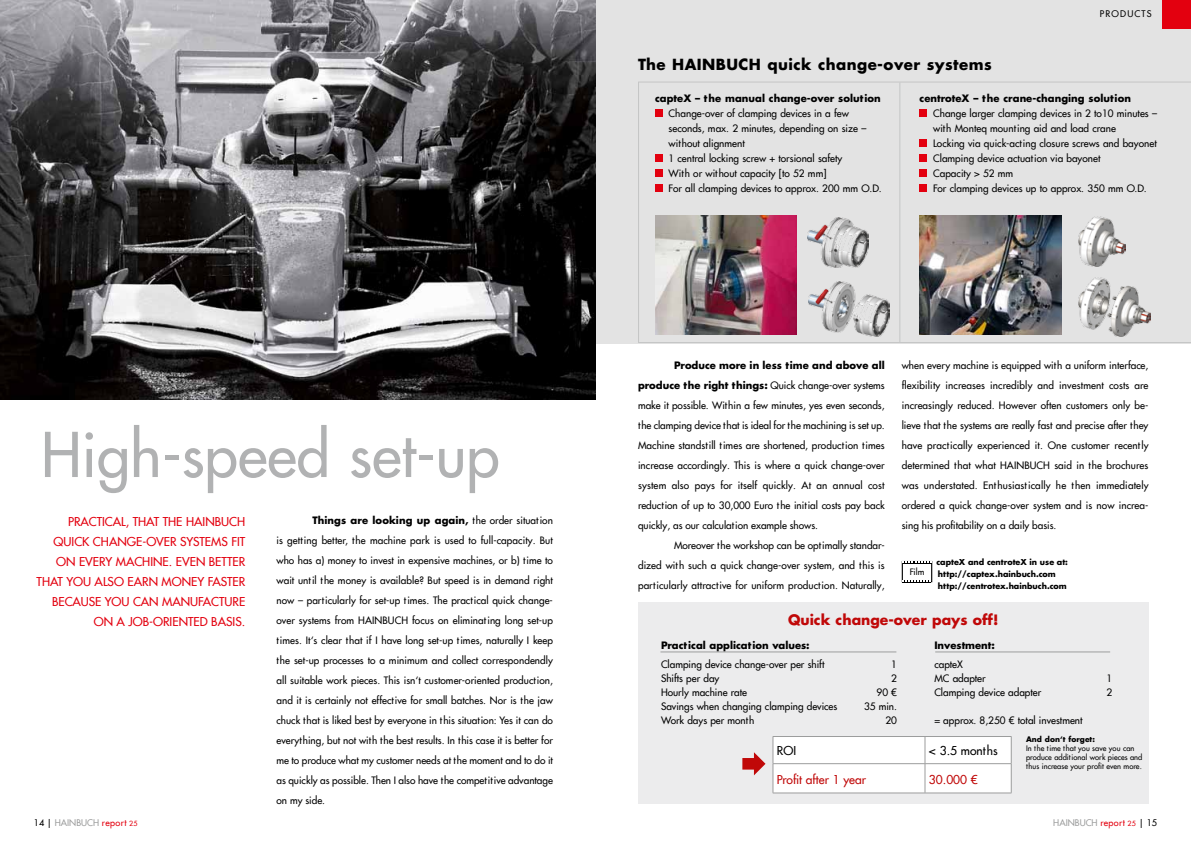
<style>
.page{position:relative;width:1191px;height:842px;background:#fff}
.page>*{position:absolute;margin:0;border:0;box-sizing:border-box;transform-origin:0 0}
.t1{font:500 60px "Futura Com";color:#b1b2b3}
.t2{font:700 15px "Futura Com";letter-spacing:.03em;color:#000}
.t3{font:700 14px "Futura Com";color:#c00808}
.t4{font:500 12px "Futura Com";color:#e3000f}
.t5{font:500 12px "Futura Com";color:#c00808}
.t6{font:500 12px "Futura Com";color:#000}
.t7{font:500 10px/20px "Futura Com";letter-spacing:.005em;color:#000}
.t8{font:700 10px "Futura Com";letter-spacing:.005em;color:#000}
.t9{font:500 9px "Futura Com";color:#9c9d9d}
.t10{font:500 9px "Futura Com";color:#000}
.t11{font:500 8.7px "Futura Com";color:#000}
.t12{font:700 8px/12px "Futura Com";color:#000}
.t13{font:500 7.5px/9px "Futura Com";letter-spacing:.005em;color:#000}
.t14{font:700 7.5px "Futura Com";letter-spacing:.005em;color:#000}
.s1{font-weight:700}
.s2{color:#000}
.s3{color:#e3000f}
.s4{font-size:7px;color:#e3000f}
</style>
<div class="page">
<div style="left:595px;top:0;width:596px;height:343px;background:#e3e3e3"></div>
<svg style="left:638px;top:82px;width:553px;height:261px"></svg>
<img style="left:919px;top:215px;width:142px;height:119px">
<img style="left:0;top:0;width:595px;height:400px">
<img style="left:1078px;top:217px;width:47px;height:49px">
<img style="left:1078px;top:278px;width:72px;height:58px">
<div style="left:1162px;top:0;width:29px;height:28px;background:#e3000f"></div>
<img style="left:655px;top:215px;width:142px;height:119px">
<div style="left:919px;top:110px;width:7px;height:7px;background:#e3000f"></div>
<div style="left:919px;top:140px;width:7px;height:7px;background:#e3000f"></div>
<div style="left:919px;top:155px;width:7px;height:7px;background:#e3000f"></div>
<div style="left:919px;top:170px;width:7px;height:7px;background:#e3000f"></div>
<div style="left:919px;top:185px;width:7px;height:7px;background:#e3000f"></div>
<div style="left:655px;top:110px;width:7px;height:7px;background:#e3000f"></div>
<div style="left:655px;top:155px;width:7px;height:7px;background:#e3000f"></div>
<div style="left:655px;top:170px;width:7px;height:7px;background:#e3000f"></div>
<div style="left:655px;top:185px;width:7px;height:7px;background:#e3000f"></div>
<img style="left:808px;top:217px;width:60px;height:50px">
<img style="left:808px;top:282px;width:81px;height:55px">
<hr style="left:899px;top:82px;width:1px;height:261px;background:#c5c6c6">
<div style="left:638px;top:603px;width:510px;height:201px;background:#ececed"></div>
<hr style="left:772px;top:793px;width:153px;height:1px;background:#9c9d9d">
<hr style="left:925px;top:793px;width:86px;height:1px;background:#9c9d9d">
<svg style="left:772px;top:736px;width:240px;height:57px;background:#f9f9f9"></svg>
<hr style="left:660px;top:651px;width:236px;height:1px;background:#9c9d9d">
<hr style="left:935px;top:651px;width:175px;height:1px;background:#9c9d9d">
<svg style="left:742px;top:752px;width:23px;height:23px"></svg>
<div style="left:901px;top:561px;width:31px;height:21px;border:1px solid #000"></div>
<svg style="left:902px;top:561px;width:29px;height:2px"></svg>
<svg style="left:902px;top:580px;width:29px;height:2px"></svg>
<h2 class="t2" style="left:638px;top:53px;width:355px">The HAINBUCH quick change-over systems</h2>
<p class="t10" style="left:1100px;top:7px;width:14px">Products</p>
<h1 class="t1" style="left:41px;top:410px;width:460px">High-speed set-up</h1>
<p class="t7" style="left:276px;top:510px;width:278px;text-align:justify;text-indent:36px"><span class="s1">Things are looking up again,</span> the order situation is getting better, the machine park is used to full-capacity. But who has a) money to invest in expensive machines, or b) time to wait until the money is available? But speed is in demand right now – particularly for set-up times. The practical quick change&shy;over systems from HAINBUCH focus on eliminating long set-up times. It‘s clear that if I have long set-up times, naturally I keep the set-up processes to a minimum and collect correspondendly all suitable work pieces. This isn‘t customer-oriented production, and it is certainly not effective for small batches. Nor is the jaw chuck that is liked best by everyone in this situation: Yes it can do everything, but not with the best results. In this case it is better for me to produce what my customer needs at the moment and to do it as quickly as possible. Then I also have the competitive advantage on my side.</p>
<p class="t4" style="left:68px;top:512px;width:14px">Practical</p>
<p class="t4" style="left:126px;top:512px;width:15px">, that</p>
<p class="t4" style="left:163px;top:512px;width:8px">the</p>
<p class="t4" style="left:186px;top:512px;width:61px">HAINBUCH</p>
<p class="t4" style="left:54px;top:532px;width:9px">quick</p>
<p class="t4" style="left:93px;top:532px;width:10px">change</p>
<p class="t4" style="left:142px;top:532px;width:95px">-over systems fit</p>
<p class="t4" style="left:56px;top:552px;width:78px">on every machine</p>
<p class="t4" style="left:169px;top:552px;width:47px">. Even better</p>
<p class="t4" style="left:37px;top:572px;width:8px">that</p>
<p class="t4" style="left:67px;top:572px;width:37px">you also</p>
<p class="t4" style="left:127px;top:572px;width:9px">earn</p>
<p class="t4" style="left:162px;top:572px;width:20px">mone</p>
<p class="t4" style="left:197px;top:572px;width:18px">y faster</p>
<p class="t4" style="left:52px;top:593px;width:8px">because</p>
<p class="t4" style="left:105px;top:593px;width:38px">you can</p>
<p class="t4" style="left:162px;top:593px;width:19px">manufacture</p>
<p class="t4" style="left:94px;top:613px;width:68px">on ajob-oriented</p>
<p class="t4" style="left:211px;top:613px;width:7px">basis</p>
<p class="t4" style="left:242px;top:613px;width:5px">.</p>
<p class="t8" style="left:655px;top:90px;width:227px">capteX – the manual change-over solution</p>
<p class="t7" style="left:668px;top:105px;width:214px;line-height:15px">Change-over of clamping devices in a few seconds, max. 2 minutes, depending on size – without alignment<br>1 central locking screw + torsional safety<br>With or without capacity [to 52 mm]<br>For all clamping devices to approx. 200 mm O.D.</p>
<p class="t8" style="left:919px;top:90px;width:213px">centroteX – the crane-changing solution</p>
<p class="t7" style="left:933px;top:105px;width:225px;line-height:15px">Change larger clamping devices in 2 to10 minutes – with Monteq mounting aid and load crane<br>Locking via quick-acting closure screws and bayonet Clamping device actuation via bayonet<br>Capacity &gt; 52 mm<br>For clamping devices up to approx. 350 mm O.D.</p>
<p class="t7" style="left:638px;top:355px;width:248px;text-indent:36px"><span class="s1">Produce more in less time and above all produce the right things:</span> Quick change-over systems make it possible. Within a few minutes, yes even seconds, the clamping device that is ideal for the machining is set up.<br>Machine standstill times are shortened, production times increase accordingly. This is where a quick change-over system also pays for itself quickly. At an annual cost reduction of up to 30,000 Euro the initial costs pay back quickly, as our calculation example shows.<br>M</p>
<p class="t7" style="left:638px;top:535px;width:248px;text-align:justify;text-indent:45px">oreover the workshop can be optimally standar&shy;dized with such a quick change-over system, and this is particularly attractive for uniform production. Naturally,</p>
<p class="t7" style="left:901px;top:355px;width:249px;text-align:justify">when every machine is equipped with a uniform interface, flexibility increases incredibly and investment costs are increasingly reduced. However often customers only be&shy;lieve that the systems are really fast and precise after they have practically experienced it. One customer recently determined that what HAINBUCH said in the brochures was understated. Enthusiastically he then immediately ordered a quick change-over system and is now increa&shy;sing his profitability on a daily basis.</p>
<p class="t12" style="left:936px;top:556px;width:133px">capteX and centroteX in use at: http://captex.hainbuch.com http://centrotex.hainbuch.com</p>
<p class="t11" style="left:909px;top:565px;width:16px">Film</p>
<h3 class="t3" style="left:788px;top:609px;width:212px">Quick change-over pays off!</h3>
<p class="t8" style="left:661px;top:637px;width:150px">Practical application values:</p>
<p class="t7" style="left:661px;top:654px;width:165px">Clamping device change-over per shift</p>
<p class="t7" style="left:891px;top:654px;width:7px">1</p>
<p class="t7" style="left:661px;top:668px;width:60px">Shifts per day</p>
<p class="t7" style="left:891px;top:668px;width:7px">2</p>
<p class="t7" style="left:661px;top:682px;width:87px">Hourly machine rate</p>
<p class="t7" style="left:876px;top:682px;width:22px">90 €</p>
<p class="t7" style="left:661px;top:696px;width:178px">Savings when changing clamping devices</p>
<p class="t7" style="left:864px;top:696px;width:35px">35 min.</p>
<p class="t7" style="left:661px;top:710px;width:95px">Work days per month</p>
<p class="t7" style="left:885px;top:710px;width:13px">20</p>
<p class="t8" style="left:934px;top:637px;width:62px">Investment:</p>
<p class="t7" style="left:934px;top:657px;width:53px;line-height:14px">capteX<br>MC adapter</p>
<p class="t7" style="left:1106px;top:668px;width:7px">1</p>
<p class="t7" style="left:934px;top:682px;width:108px">Clamping device adapter</p>
<p class="t7" style="left:1106px;top:682px;width:7px">2</p>
<p class="t7" style="left:934px;top:710px;width:150px">= approx. 8,250 € total investment</p>
<p class="t6" style="left:777px;top:742px;width:21px">ROI</p>
<p class="t6" style="left:929px;top:742px;width:70px">&lt; 3.5 months</p>
<p class="t5" style="left:777px;top:770px;width:91px">Profit after 1 year</p>
<p class="t5" style="left:929px;top:770px;width:50px">30.000 €</p>
<p class="t14" style="left:1026px;top:734px;width:70px">And don‘t forget:</p>
<p class="t13" style="left:1026px;top:744px;width:118px">In the time that you save you can produce additional work pieces and thus increase your profit even more.</p>
<p class="t9" style="left:34px;top:816px;width:105px"><span class="s2">14 |</span> HAINBUCH <span class="s3">report</span> <span class="s4">25</span></p>
<p class="t9" style="left:1053px;top:816px;width:105px">HAINBUCH <span class="s3">report</span> <span class="s4">25</span> <span class="s2">| 15</span></p>
</div>
